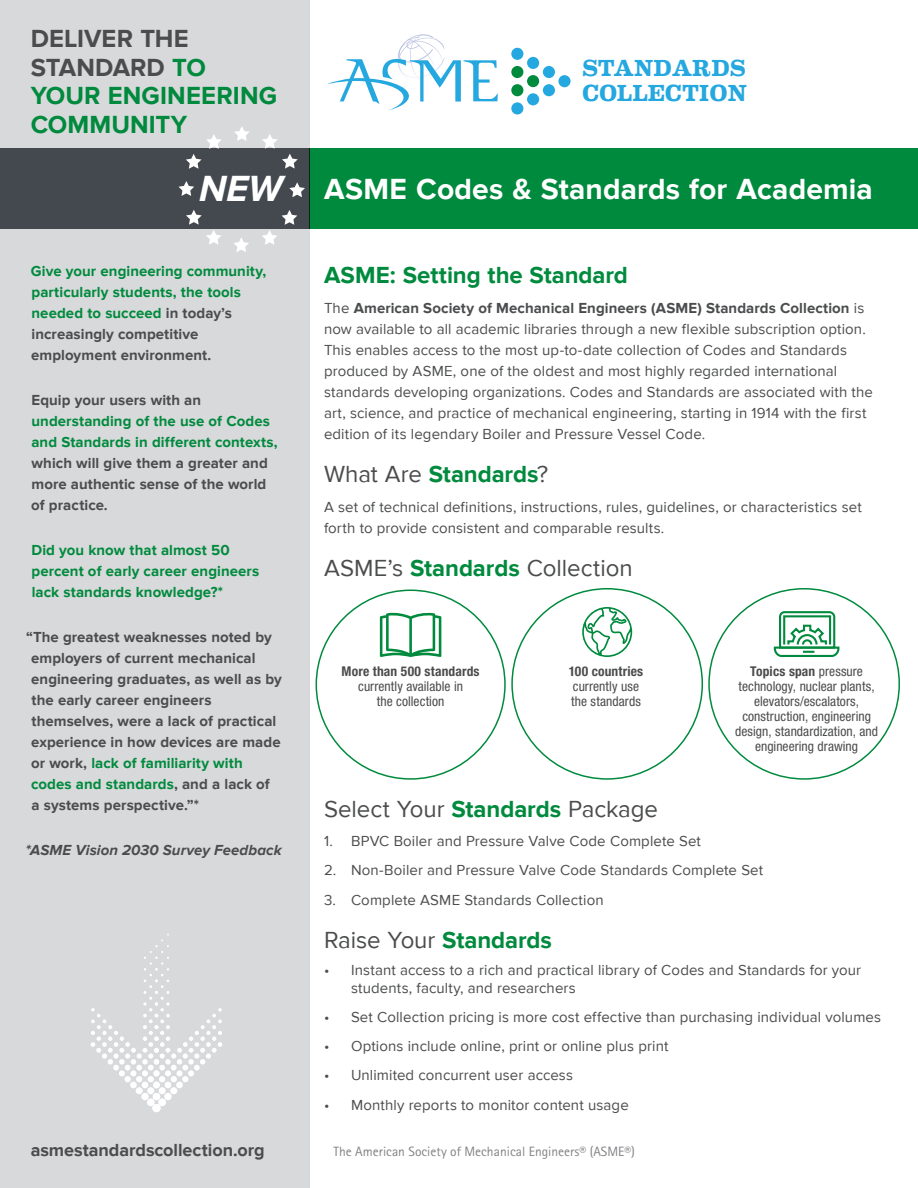
<style>
.page{position:relative;width:918px;height:1188px;background:#fff}
.page>*{position:absolute;margin:0;border:0;box-sizing:border-box;transform-origin:0 0}
.Headers{font:italic 700 37.5px "Proxima Nova";color:#fff}
.Headers-2{font:700 30px "Proxima Nova";letter-spacing:.005em;color:#fff}
.BODY-Proxima2015{font:700 25.5px/28.5px "Proxima Nova";letter-spacing:.005em;color:#008a3d}
.TITLES{font:24px "Proxima Nova";color:#4b4c4d}
.TITLES-2{font:700 24px "Proxima Nova";color:#008a3d}
.BODY-Proxima2015-2{font:24px "Proxima Nova";letter-spacing:-.005em;color:#4b4c4d}
.t1{font:700 23.4px/24.9px "Eames Century Modern";color:#25a7df}
.BODY-Proxima2015-3{font:700 18px "Proxima Nova";color:#4b4c4d}
.BODY-Proxima2015-4{font:15px/21px "Proxima Nova";letter-spacing:.01em;color:#4b4c4d}
.BODY-Proxima2015-5{font:700 15px/21px "Proxima Nova";letter-spacing:.005em;color:#4b4c4d}
.BODY-Proxima2015-6{font:700 15px/21px "Proxima Nova";letter-spacing:.005em;color:#008a3d}
.BODY-Proxima2015-7{font:italic 700 15px "Proxima Nova";letter-spacing:.005em;color:#4b4c4d}
.BODY-Proxima2015-8{font:condensed 13.5px/15px "Helvetica Neue LT Std";letter-spacing:.005em;color:#4b4c4d;text-align:center}
.t2{font:13.5px "Rotis Sans Serif Std";color:#808285}
.s1{color:#4b4c4d}
.s2{color:#008a3d}
.s3{font-weight:700}
.s4{font-weight:400;color:#4b4c4d}
.s5{font-weight:700;color:#008a3d}
</style>
<div class="page">
<div style="left:0;top:0;width:309px;height:1188px;background:#d8d9db"></div>
<div style="left:0;top:148px;width:309px;height:82px;background:#44494f"></div>
<div style="left:309px;top:148px;width:609px;height:82px;background:#008a3d"></div>
<div style="left:141px;top:1093px;width:8px;height:7px;background:#fff;border-radius:50%"></div>
<div style="left:152px;top:1104px;width:9px;height:8px;background:#fff;border-radius:50%"></div>
<div style="left:147px;top:1098px;width:8px;height:8px;background:#fff;border-radius:50%"></div>
<div style="left:164px;top:1093px;width:8px;height:7px;background:#fff;border-radius:50%"></div>
<div style="left:153px;top:1093px;width:7px;height:7px;background:#fff;border-radius:50%"></div>
<div style="left:158px;top:1098px;width:8px;height:8px;background:#fff;border-radius:50%"></div>
<svg style="left:91px;top:934px;width:131px;height:160px"></svg>
<div style="left:176px;top:1082px;width:7px;height:6px;background:#fff;border-radius:50%"></div>
<svg style="left:234px;top:126px;width:15px;height:15px"></svg>
<svg style="left:186px;top:134px;width:35px;height:35px"></svg>
<svg style="left:178px;top:181px;width:16px;height:15px"></svg>
<svg style="left:289px;top:182px;width:16px;height:15px"></svg>
<svg style="left:234px;top:238px;width:15px;height:14px"></svg>
<svg style="left:262px;top:134px;width:36px;height:35px"></svg>
<svg style="left:186px;top:210px;width:36px;height:35px"></svg>
<svg style="left:262px;top:210px;width:35px;height:35px"></svg>
<div style="left:511px;top:48px;width:12px;height:12px;background:#25a7df;border-radius:50%"></div>
<div style="left:511px;top:66px;width:12px;height:12px;background:#008a3d;border-radius:50%"></div>
<div style="left:511px;top:84px;width:12px;height:12px;background:#008a3d;border-radius:50%"></div>
<div style="left:511px;top:102px;width:12px;height:12px;background:#25a7df;border-radius:50%"></div>
<div style="left:558px;top:75px;width:13px;height:12px;background:#25a7df;border-radius:50%"></div>
<div style="left:527px;top:57px;width:12px;height:12px;background:#25a7df;border-radius:50%"></div>
<div style="left:527px;top:75px;width:12px;height:12px;background:#008a3d;border-radius:50%"></div>
<div style="left:527px;top:93px;width:12px;height:12px;background:#25a7df;border-radius:50%"></div>
<div style="left:543px;top:66px;width:12px;height:12px;background:#25a7df;border-radius:50%"></div>
<div style="left:543px;top:84px;width:12px;height:12px;background:#25a7df;border-radius:50%"></div>
<svg style="left:328px;top:34px;width:170px;height:76px"></svg>
<svg style="left:582px;top:607px;width:50px;height:50px"></svg>
<svg style="left:380px;top:612px;width:61px;height:45px"></svg>
<svg style="left:773px;top:611px;width:67px;height:46px"></svg>
<p class="BODY-Proxima2015" style="left:31px;top:25px;width:248px"><span class="s1">DELIVER THE<br>STANDARD</span> TO<br>YOUR ENGINEERING<br>COMMUNITY</p>
<p class="Headers" style="left:199px;top:168px;width:85px">NEW</p>
<p class="BODY-Proxima2015-6" style="left:31px;top:261px;width:237px">Give your engineering community, particularly students, the tools needed to succeed <span class="s1">in today’s increasingly competitive employment environment.</span></p>
<p class="BODY-Proxima2015-5" style="left:31px;top:390px;width:248px">Equip your users with an <span class="s2">understanding of the use of Codes and Standards in different contexts, </span>which will give them a greater and more authentic sense of the world of practice.</p>
<p class="BODY-Proxima2015-6" style="left:31px;top:540px;width:229px">Did you know that almost 50 percent of early career engineers lack standards knowledge?*</p>
<p class="BODY-Proxima2015-5" style="left:31px;top:627px;width:252px;text-indent:-5px">“The greatest weaknesses noted by employers of current mechanical engineering graduates, as well as by the early career engineers themselves, were a lack of practical experience in how devices are made or work, <span class="s2">lack of familiarity with codes and standards</span>, and a lack of<br>a systems perspective.”*</p>
<p class="BODY-Proxima2015-7" style="left:26px;top:841px;width:258px">*ASME Vision 2030 Survey Feedback</p>
<h3 class="t1" style="left:582px;top:54px;width:167px">STANDARDS<br>COLLECTION</h3>
<p class="Headers-2" style="left:324px;top:172px;width:550px">ASME Codes &amp; Standards for Academia</p>
<p class="TITLES-2" style="left:324px;top:261px;width:305px">ASME: Setting the Standard</p>
<p class="BODY-Proxima2015-4" style="left:324px;top:298px;width:551px">The <span class="s3">American Society of Mechanical Engineers (ASME) Standards Collection</span> is now available to all academic libraries through a new flexible subscription option.<br>This enables access to the most up-to-date collection of Codes and Standards produced by ASME, one of the oldest and most highly regarded international standards developing organizations. Codes and Standards are associated with the art, science, and practice of mechanical engineering, starting in 1914 with the first edition of its legendary Boiler and Pressure Vessel Code.</p>
<p class="TITLES-2" style="left:324px;top:460px;width:226px"><span class="s4">What Are</span> Standards<span class="s4">?</span></p>
<p class="BODY-Proxima2015-4" style="left:324px;top:497px;width:539px">A set of technical definitions, instructions, rules, guidelines, or characteristics set forth to provide consistent and comparable results.</p>
<p class="TITLES" style="left:324px;top:554px;width:310px">ASME’s <span class="s5">Standards</span> Collection</p>
<p class="BODY-Proxima2015-8" style="left:342px;top:663px;width:140px"><span class="s3">More than 500 standards </span>currently available in<br>the collection</p>
<p class="BODY-Proxima2015-8" style="left:569px;top:663px;width:76px;text-align:left"><span class="s3">100 countries </span>currently use the standards</p>
<p class="BODY-Proxima2015-8" style="left:735px;top:663px;width:145px"><span class="s3">Topics span</span> pressure technology, nuclear plants, elevators/escalators, construction, engineering design, standardization, and engineering drawing</p>
<p class="BODY-Proxima2015-2" style="left:324px;top:795px;width:336px">Select Your <span class="s5">Standards</span> Package</p>
<p class="BODY-Proxima2015-4" style="left:324px;top:831px;width:379px">1. BPVC Boiler and Pressure Valve Code Complete Set</p>
<p class="BODY-Proxima2015-4" style="left:324px;top:860px;width:441px">2. Non-Boiler and Pressure Valve Code Standards Complete Set</p>
<p class="BODY-Proxima2015-4" style="left:324px;top:889px;width:281px">3. Complete ASME Standards Collection</p>
<p class="TITLES" style="left:324px;top:926px;width:230px">Raise Your <span class="s5">Standards</span></p>
<p class="BODY-Proxima2015-4" style="left:351px;top:961px;width:512px;line-height:18px;text-indent:-27px">• Instant access to a rich and practical library of Codes and Standards for your students, faculty, and researchers</p>
<p class="BODY-Proxima2015-4" style="left:324px;top:1007px;width:559px">• Set Collection pricing is more cost effective than purchasing individual volumes</p>
<p class="BODY-Proxima2015-4" style="left:324px;top:1036px;width:346px">• Options include online, print or online plus print</p>
<p class="BODY-Proxima2015-4" style="left:324px;top:1065px;width:251px">• Unlimited concurrent user access</p>
<p class="BODY-Proxima2015-4" style="left:324px;top:1094px;width:306px">• Monthly reports to monitor content usage</p>
<p class="BODY-Proxima2015-3" style="left:31px;top:1140px;width:236px">asmestandardscollection.org</p>
<p class="t2" style="left:334px;top:1143px;width:303px">The American Society of Mechanical Engineers® (ASME®)</p>
</div>
